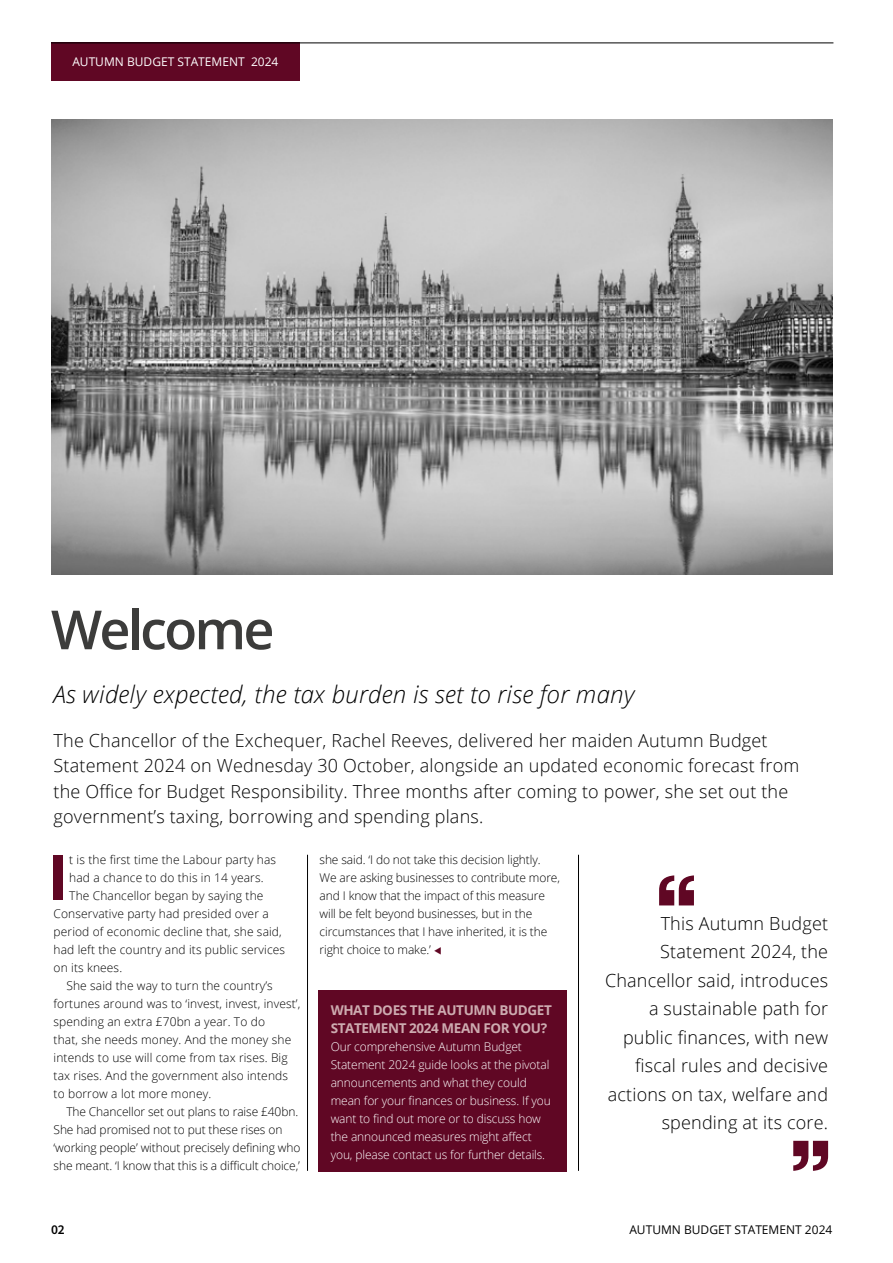
<style>
.page{position:relative;width:893px;height:1263px;background:#fff}
.page>*{position:absolute;margin:0;border:0;box-sizing:border-box;transform-origin:0 0}
.t1{font:700 62.4px "Open Sans";color:#600724}
.t2{font:600 54px "Open Sans";letter-spacing:-.05em;color:#3c3c3b}
.t3{font:italic 300 24px "Open Sans";letter-spacing:.01em;color:#000}
.t4{font:300 18px/28.5px "Open Sans";letter-spacing:.01em;color:#000}
.t5{font:700 13.5px/18px "Open Sans";letter-spacing:-.03em;color:#cdabb0}
.t6{font:600 13.5px "Source Sans Pro";color:#000}
.t7{font:300 12px "Open Sans";letter-spacing:.01em;color:#000}
.t8{font:300 12px/18px "Open Sans";letter-spacing:-.01em;color:#000}
.t9{font:300 12px/18px "Open Sans";letter-spacing:-.01em;color:#fff}
.t10{font:12px "Open Sans";color:#fff}
.t11{font:12px "Open Sans";color:#000}
.s1{color:#600724}
</style>
<div class="page">
<div style="left:51px;top:43px;width:249px;height:38px;background:#600724"></div>
<hr style="left:51px;top:43px;width:782px;height:1px;background:#000">
<img style="left:51px;top:119px;width:781px;height:455px">
<hr style="left:307px;top:855px;width:1px;height:316px;background:#000">
<hr style="left:578px;top:855px;width:1px;height:316px;background:#000">
<div style="left:318px;top:990px;width:248px;height:181px;background:#600724"></div>
<svg style="left:659px;top:875px;width:35px;height:30px"></svg>
<svg style="left:793px;top:1141px;width:35px;height:30px"></svg>
<p class="t10" style="left:72px;top:54px;width:208px">AUTUMN BUDGET STATEMENT 2024</p>
<h2 class="t2" style="left:51px;top:591px;width:225px">Welcome</h2>
<h3 class="t3" style="left:54px;top:677px;width:582px">As widely expected, the tax burden is set to rise for many</h3>
<p class="t4" style="left:54px;top:727px;width:747px;line-height:25.5px">The Chancellor of the Exchequer, Rachel Reeves, delivered her maiden Autumn Budget Statement 2024 on Wednesday 30 October, alongside an updated economic forecast from the Office for Budget Responsibility. Three months after coming to power, she set out the government’s taxing, borrowing and spending plans.</p>
<h1 class="t1" style="left:48px;top:833px;width:22px">I</h1>
<p class="t7" style="left:69px;top:851px;width:208px">t is the first time the Labour party has</p>
<p class="t7" style="left:69px;top:869px;width:196px">had a chance to do this in 14 years.</p>
<p class="t7" style="left:69px;top:887px;width:196px">The Chancellor began by saying the</p>
<p class="t7" style="left:54px;top:905px;width:217px">Conservative party had presided over a</p>
<p class="t7" style="left:54px;top:923px;width:230px">period of economic decline that, she said,</p>
<p class="t7" style="left:54px;top:941px;width:233px">had left the country and its public services</p>
<p class="t7" style="left:54px;top:959px;width:70px">on its knees.</p>
<p class="t7" style="left:66px;top:977px;width:208px">She said the way to turn the country’s</p>
<p class="t7" style="left:54px;top:995px;width:248px">fortunes around was to ‘invest, invest, invest’,</p>
<p class="t7" style="left:54px;top:1013px;width:213px">spending an extra £70bn a year. To do</p>
<p class="t7" style="left:54px;top:1031px;width:239px">that, she needs money. And the money she</p>
<p class="t7" style="left:54px;top:1049px;width:236px">intends to use will come from tax rises. Big</p>
<p class="t7" style="left:54px;top:1067px;width:236px">tax rises. And the government also intends</p>
<p class="t7" style="left:54px;top:1085px;width:159px">to borrow a lot more money.</p>
<p class="t8" style="left:66px;top:1102px;width:233px">The Chancellor set out plans to raise £40bn.</p>
<p class="t8" style="left:54px;top:1120px;width:230px">She had promised not to put these rises on</p>
<p class="t8" style="left:54px;top:1138px;width:248px">‘working people’ without precisely defining who</p>
<p class="t8" style="left:54px;top:1156px;width:248px">she meant. ‘I know that this is a difficult choice,’</p>
<p class="t8" style="left:320px;top:850px;width:242px">she said. ‘I do not take this decision lightly.<br>We are asking businesses to contribute more, and I know that the impact of this measure will be felt beyond businesses, but in the circumstances that I have inherited, it is the right choice to make.’ <span class="s1">▼</span></p>
<p class="t5" style="left:331px;top:1001px;width:223px">WHAT DOES THE AUTUMN BUDGET<br>STATEMENT 2024 MEAN FOR YOU?</p>
<p class="t9" style="left:331px;top:1038px;width:222px">Our comprehensive Autumn Budget Statement 2024 guide looks at the pivotal announcements and what they could mean for your finances or business. If you want to find out more or to discuss how the announced measures might affect you, please contact us for further details.</p>
<p class="t6" style="left:51px;top:1220px;width:15px">02</p>
<h3 class="t4" style="left:605px;top:909px;width:225px;text-align:right">This Autumn Budget<br>Statement 2024, the<br>Chancellor said, introduces a sustainable path for public finances, with new fiscal rules and decisive actions on tax, welfare and spending at its core.</h3>
<p class="t11" style="left:629px;top:1221px;width:205px">AUTUMN BUDGET STATEMENT 2024</p>
</div>
